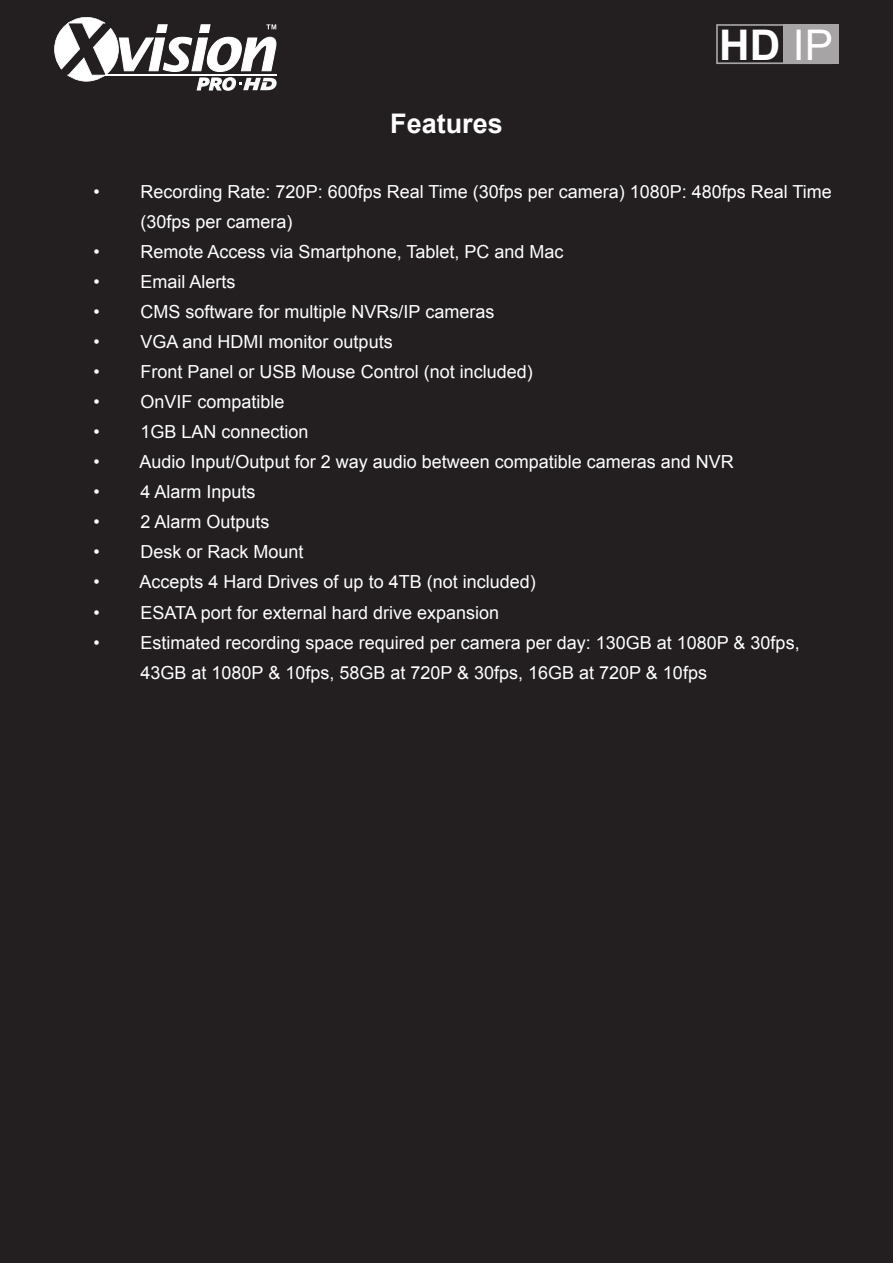
<style>
.page{position:relative;width:893px;height:1263px;background:#231f20}
.page>*{position:absolute;margin:0;border:0;box-sizing:border-box;transform-origin:0 0}
.t1{font:700 42.45px "Arial";color:#fff}
.t2{font:700 27px "Arial";color:#fff}
.t3{font:18px/30px "Arial";color:#fff}
.t4{font:italic 700 16.5px "Verdana";color:#fff}
.s1{font-weight:400}
</style>
<div class="page">
<svg style="left:54px;top:17px;width:223px;height:74px"></svg>
<div style="left:716px;top:24px;width:116px;height:40px;border:2px solid #a7a4a5"></div>
<div style="left:783px;top:24px;width:56px;height:40px;background:#a7a4a5"></div>
<p class="t4" style="left:197px;top:72px;width:41px">PRO</p>
<p class="t2" style="left:390px;top:105px;width:114px">Features</p>
<p class="t1" style="left:719px;top:16px;width:115px">HD <span class="s1">IP</span></p>
<p class="t3" style="left:141px;top:177px;width:693px;text-indent:-47px">• Recording Rate: 720P: 600fps Real Time (30fps per camera) 1080P: 480fps Real Time (30fps per camera)</p>
<p class="t3" style="left:94px;top:237px;width:471px">• Remote Access via Smartphone, Tablet, PC and Mac</p>
<p class="t3" style="left:94px;top:267px;width:144px">• Email Alerts</p>
<p class="t3" style="left:94px;top:297px;width:402px">• CMS software for multiple NVRs/IP cameras</p>
<p class="t3" style="left:94px;top:327px;width:301px">• VGA and HDMI monitor outputs</p>
<p class="t3" style="left:94px;top:357px;width:441px">• Front Panel or USB Mouse Control (not included)</p>
<p class="t3" style="left:94px;top:387px;width:193px">• OnVIF compatible</p>
<p class="t3" style="left:94px;top:417px;width:217px">• 1GB LAN connection</p>
<p class="t3" style="left:94px;top:447px;width:642px">• Audio Input/Output for 2 way audio between compatible cameras and NVR</p>
<p class="t3" style="left:94px;top:477px;width:164px">• 4 Alarm Inputs</p>
<p class="t3" style="left:94px;top:507px;width:178px">• 2 Alarm Outputs</p>
<p class="t3" style="left:94px;top:537px;width:212px">• Desk or Rack Mount</p>
<p class="t3" style="left:94px;top:567px;width:444px">• Accepts 4 Hard Drives of up to 4TB (not included)</p>
<p class="t3" style="left:94px;top:597px;width:407px">• ESATA port for external hard drive expansion</p>
<p class="t3" style="left:141px;top:627px;width:661px;text-indent:-47px">• Estimated recording space required per camera per day: 130GB at 1080P &amp; 30fps,<br>43GB at 1080P &amp; 10fps, 58GB at 720P &amp; 30fps, 16GB at 720P &amp; 10fps</p>
</div>
